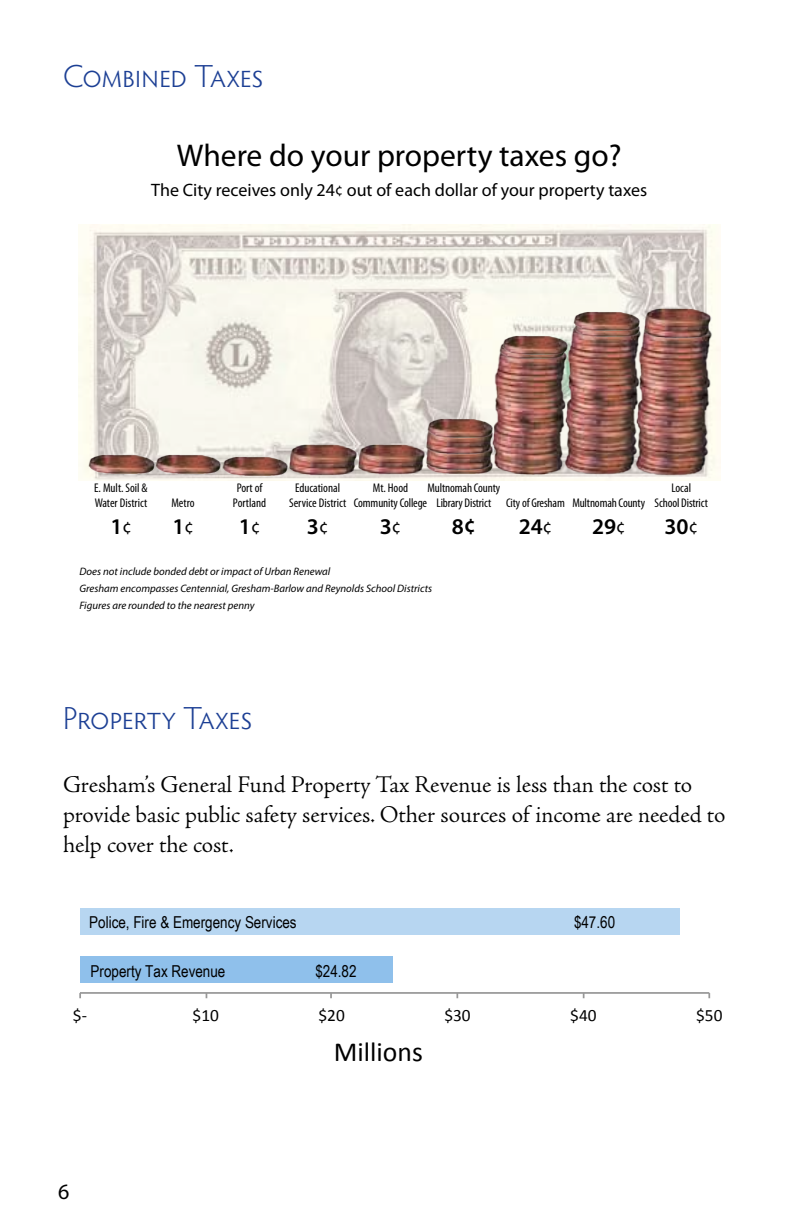
<style>
.page{position:relative;width:792px;height:1224px;background:#fff}
.page>*{position:absolute;margin:0;border:0;box-sizing:border-box;transform-origin:0 0}
.t1{font:300 32px "Hypatia Sans Pro";letter-spacing:-.01em;color:#1c3f94}
.t2{font:31.6px "Myriad Pro";color:#000}
.t3{font:27.6px "Calibri";color:#000}
.t4{font:300 24px/30px "Adobe Jenson Pro";letter-spacing:-.005em;color:#000}
.t5{font:600 22.4px "Myriad Pro";color:#000}
.t6{font:22px "Myriad Pro";color:#000}
.t7{font:18px "Myriad Pro";color:#000}
.t8{font:17.4px "Calibri";color:#000}
.t9{font:16.4px "Arial Narrow";color:#000}
.t10{font:condensed 12.6px/15.2px "Myriad Pro";letter-spacing:-.01em;color:#000;text-align:center}
.t11{font:italic 10.8px/17px "Myriad Pro";color:#000}
.s1{font-size:15.4px}
.s2{font-weight:400;font-size:18px}
</style>
<div class="page">
<img style="left:79px;top:224px;width:641px;height:256px">
<img style="left:288px;top:442px;width:138px;height:34px">
<img style="left:219px;top:454px;width:70px;height:22px">
<img style="left:155px;top:453px;width:67px;height:22px">
<img style="left:86px;top:453px;width:69px;height:22px">
<img style="left:424px;top:471px;width:64px;height:4px">
<img style="left:424px;top:417px;width:64px;height:54px">
<img style="left:424px;top:422px;width:64px;height:34px">
<img style="left:488px;top:340px;width:74px;height:137px">
<img style="left:496px;top:338px;width:66px;height:22px">
<img style="left:499px;top:334px;width:63px;height:21px">
<img style="left:633px;top:318px;width:87px;height:162px">
<img style="left:642px;top:306px;width:70px;height:34px">
<img style="left:562px;top:317px;width:87px;height:162px">
<img style="left:571px;top:316px;width:70px;height:22px">
<img style="left:571px;top:310px;width:69px;height:21px">
<div style="left:80px;top:956px;width:312px;height:26px;background:#8fc0eb"></div>
<div style="left:80px;top:908px;width:599px;height:27px;background:#b7d6f1"></div>
<hr style="left:80px;top:992px;width:629px;height:2px;background:#989898">
<h1 class="t1" style="left:63px;top:55px;width:202px">Combined Taxes</h1>
<h2 class="t2" style="left:177px;top:136px;width:446px">Where do your property taxes go?</h2>
<h3 class="t7" style="left:151px;top:179px;width:497px">The City receives only 24<span class="s1">¢</span> out of each dollar of your property taxes</h3>
<p class="t10" style="left:94px;top:480px;width:55px;text-align:left">E. Mult. Soil &amp;<br>Water District</p>
<h3 class="t5" style="left:110px;top:513px;width:23px">1<span class="s2">¢</span></h3>
<p class="t10" style="left:171px;top:495px;width:25px">Metro</p>
<h3 class="t5" style="left:172px;top:512px;width:23px">1<span class="s2">¢</span></h3>
<p class="t10" style="left:233px;top:480px;width:35px;text-align:left">Port of<br>Portland</p>
<h3 class="t5" style="left:239px;top:513px;width:23px">1<span class="s2">¢</span></h3>
<p class="t10" style="left:289px;top:480px;width:59px">Educational<br>Service District</p>
<h3 class="t5" style="left:307px;top:513px;width:23px">3<span class="s2">¢</span></h3>
<p class="t10" style="left:428px;top:480px;width:74px">Multnomah County<br>Library District</p>
<h3 class="t5" style="left:452px;top:513px;width:26px">8¢</h3>
<p class="t10" style="left:354px;top:480px;width:75px">Mt. Hood<br>Community College</p>
<h3 class="t5" style="left:380px;top:513px;width:23px">3<span class="s2">¢</span></h3>
<p class="t10" style="left:506px;top:495px;width:60px">City of Gresham</p>
<h3 class="t5" style="left:519px;top:512px;width:35px">24<span class="s2">¢</span></h3>
<p class="t10" style="left:572px;top:495px;width:74px">Multnomah County</p>
<h3 class="t5" style="left:592px;top:512px;width:35px">29<span class="s2">¢</span></h3>
<p class="t10" style="left:655px;top:480px;width:55px">Local<br>School District</p>
<h3 class="t5" style="left:665px;top:513px;width:35px">30<span class="s2">¢</span></h3>
<p class="t11" style="left:80px;top:562px;width:354px">Does not include bonded debt or impact of Urban Renewal<br>Gresham encompasses Centennial, Gresham-Barlow and Reynolds School Districts<br>Figures are rounded to the nearest penny</p>
<h1 class="t1" style="left:63px;top:698px;width:191px">Property Taxes</h1>
<h3 class="t4" style="left:63px;top:770px;width:664px">Gresham’s General Fund Property Tax Revenue is less than the cost to provide basic public safety services. Other sources of income are needed to help cover the cost.</h3>
<h3 class="t9" style="left:89px;top:910px;width:209px">Police, Fire &amp; Emergency Services</h3>
<h3 class="t9" style="left:574px;top:910px;width:43px">$47.60</h3>
<h3 class="t9" style="left:91px;top:959px;width:136px">Property Tax Revenue</h3>
<h3 class="t9" style="left:315px;top:959px;width:43px">$24.82</h3>
<h3 class="t8" style="left:73px;top:1004px;width:16px">$--‐</h3>
<h3 class="t8" style="left:193px;top:1004px;width:28px">$10</h3>
<h3 class="t8" style="left:319px;top:1004px;width:28px">$20</h3>
<h3 class="t8" style="left:444px;top:1004px;width:28px">$30</h3>
<h3 class="t8" style="left:570px;top:1004px;width:28px">$40</h3>
<h3 class="t8" style="left:696px;top:1004px;width:28px">$50</h3>
<h3 class="t3" style="left:334px;top:1035px;width:90px">Millions</h3>
<h3 class="t6" style="left:58px;top:1178px;width:13px">6</h3>
</div>
